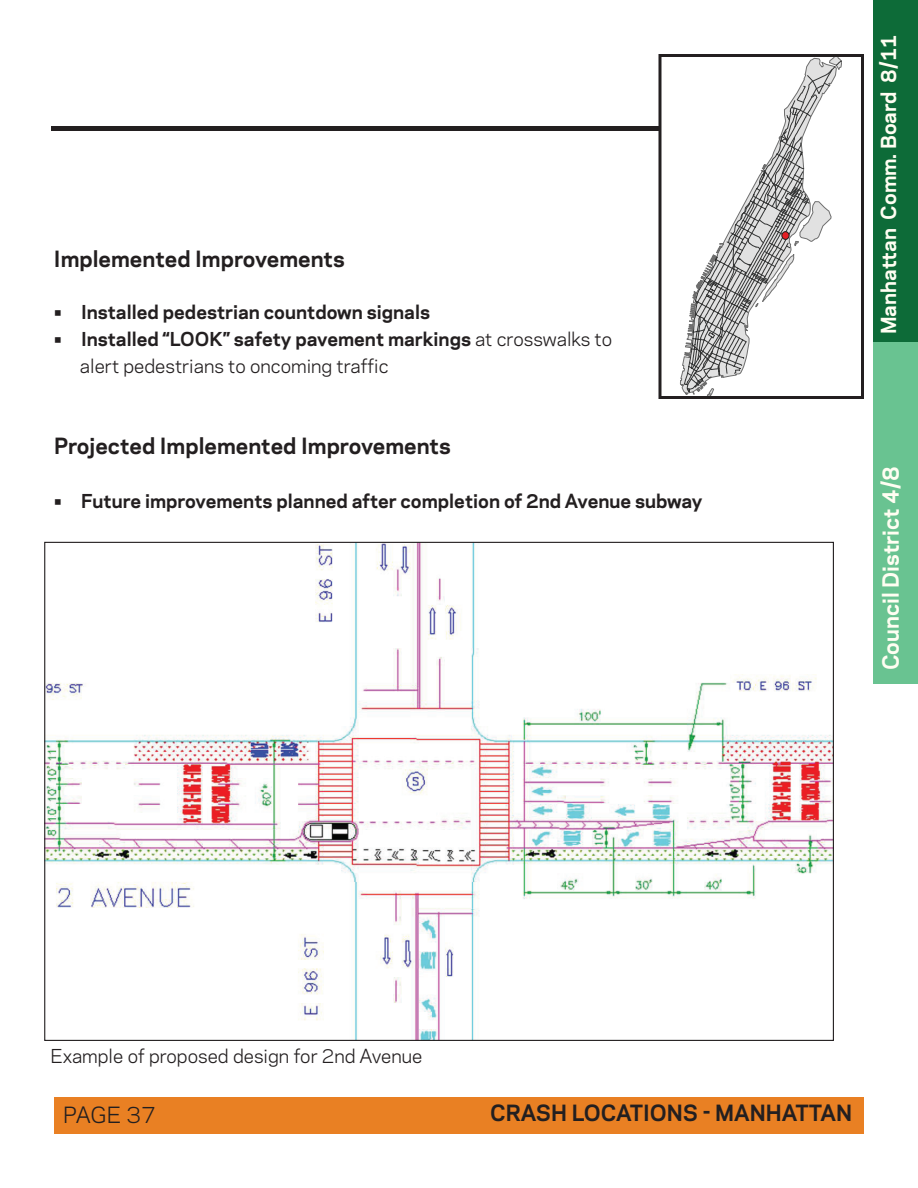
<style>
.page{position:relative;width:918px;height:1188px;background:#fff}
.page>*{position:absolute;margin:0;border:0;box-sizing:border-box;transform-origin:0 0}
.t1{font:700 21px "Galaxie Polaris";color:#231f20}
.t2{font:700 21px "Galaxie Polaris";color:#fffef2}
.t3{font:21px "Galaxie Polaris";letter-spacing:-.01em;color:#231f20}
.t4{font:700 19.5px "Galaxie Polaris";color:#fffef2}
.t5{font:18px/27px "Galaxie Polaris";color:#231f20}
.t6{font:700 18px "Galaxie Polaris";color:#231f20}
.s1{font-weight:700}
</style>
<div class="page">
<div style="left:873px;top:0;width:45px;height:342px;background:#0d6b38"></div>
<div style="left:873px;top:342px;width:45px;height:342px;background:#69c391"></div>
<div style="left:54px;top:1098px;width:810px;height:36px;background:#e98023"></div>
<svg style="left:684px;top:60px;width:158px;height:333px"></svg>
<div style="left:782px;top:232px;width:7px;height:7px;background:#e61e24;border-radius:50%"></div>
<div style="left:782px;top:231px;width:7px;height:9px;border:1px solid #211e1e;border-radius:50%"></div>
<div style="left:658px;top:54px;width:206px;height:345px;border:3px solid #231f20"></div>
<div style="left:51px;top:126px;width:607px;height:5px;background:#231f20"></div>
<img style="left:46px;top:544px;width:786px;height:495px">
<p class="t1" style="left:54px;top:243px;width:292px">I mplemented I mprovements</p>
<p class="t6" style="left:54px;top:299px;width:378px">• I nstalled pedestrian countdown signals</p>
<p class="t5" style="left:80px;top:325px;width:534px;text-indent:-26px"><span class="s1">• I nstalled “LOO K” safety pavement markings</span> at crosswalks to alert pedestrians to oncoming traffic</p>
<p class="t1" style="left:54px;top:430px;width:398px">Projected I mplemented I mprovements</p>
<p class="t6" style="left:54px;top:488px;width:650px">• Future improvements planned after completion of 2nd Avenue subway</p>
<p class="t4" style="left:874px;top:334px;width:302px;rotate:-90deg">Manhattan Comm. Board 8/11</p>
<p class="t2" style="left:875px;top:670px;width:206px;rotate:-90deg">Council District 4/8</p>
<p class="t5" style="left:50px;top:1042px;width:373px">Example of proposed design for 2nd Avenue</p>
<p class="t3" style="left:63px;top:1100px;width:94px">Page 37</p>
<p class="t1" style="left:490px;top:1097px;width:363px">Crash locations - manhattan</p>
</div>
